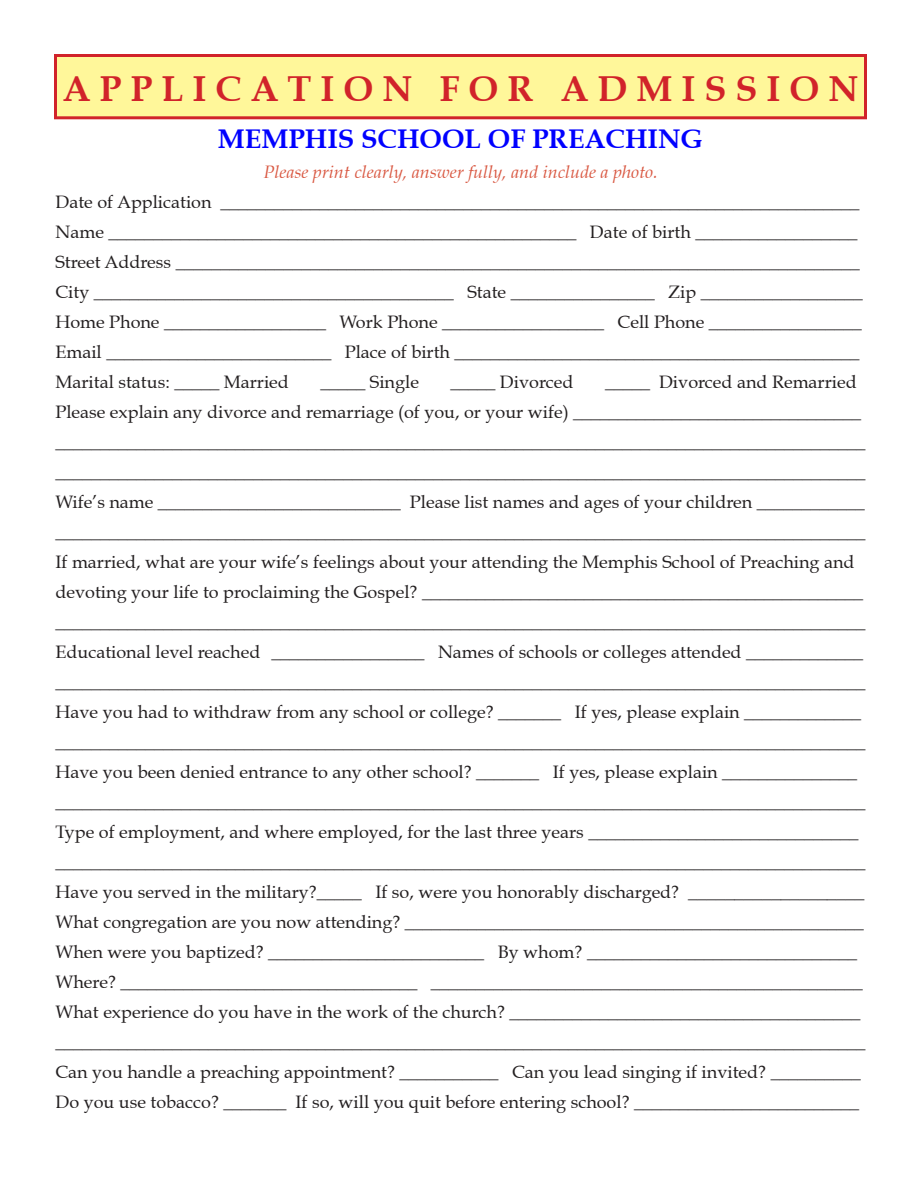
<style>
.page{position:relative;width:918px;height:1188px;background:#fff}
.page>*{position:absolute;margin:0;border:0;box-sizing:border-box;transform-origin:0 0}
.t1{font:700 36px "Book Antiqua";color:#d1232a}
.t2{font:700 27px "Book Antiqua";color:#00f}
.t3{font:18px/30px "Book Antiqua";color:#231f20}
.t4{font:italic 18px "Book Antiqua";color:#d95842}
</style>
<div class="page">
<div style="left:56px;top:56px;width:810px;height:62px;background:#fff79a"></div>
<div style="left:54px;top:54px;width:813px;height:65px;border:3px solid #d1232a"></div>
<p class="t1" style="left:63px;top:68px;width:797px">A P P L I C A T I O N F O R A D M I S S I O N</p>
<p class="t2" style="left:218px;top:123px;width:487px">MEMPHIS SCHOOL OF PREACHING</p>
<p class="t4" style="left:263px;top:161px;width:396px">Please print clearly, answer fully, and include a photo.</p>
<p class="t3" style="left:56px;top:186px;width:806px">Date of Application _______________________________________________________________________</p>
<p class="t3" style="left:56px;top:216px;width:803px">Name ____________________________________________________ Date of birth __________________</p>
<p class="t3" style="left:56px;top:246px;width:806px">Street Address ____________________________________________________________________________</p>
<p class="t3" style="left:56px;top:276px;width:809px">City ________________________________________ State ________________ Zip __________________</p>
<p class="t3" style="left:56px;top:306px;width:808px">Home Phone __________________ Work Phone __________________ Cell Phone _________________<br>Email _________________________ Place of birth _____________________________________________</p>
<p class="t3" style="left:56px;top:366px;width:235px">Marital status: _____ Married</p>
<p class="t3" style="left:320px;top:366px;width:100px">_____ Single</p>
<p class="t3" style="left:450px;top:366px;width:125px">_____ Divorced</p>
<p class="t3" style="left:605px;top:366px;width:253px">_____ Divorced and Remarried</p>
<p class="t3" style="left:56px;top:396px;width:807px">Please explain any divorce and remarriage (of you, or your wife) ________________________________</p>
<p class="t3" style="left:56px;top:426px;width:811px">__________________________________________________________________________________________</p>
<p class="t3" style="left:56px;top:456px;width:811px">__________________________________________________________________________________________</p>
<p class="t3" style="left:56px;top:486px;width:811px">Wife’s name ___________________________ Please list names and ages of your children ____________ __________________________________________________________________________________________</p>
<p class="t3" style="left:56px;top:546px;width:801px">If married, what are your wife’s feelings about your attending the Memphis School of Preaching and</p>
<p class="t3" style="left:56px;top:576px;width:809px">devoting your life to proclaiming the Gospel? _________________________________________________</p>
<p class="t3" style="left:56px;top:606px;width:811px">__________________________________________________________________________________________</p>
<p class="t3" style="left:56px;top:636px;width:811px">Educational level reached _________________ Names of schools or colleges attended _____________ __________________________________________________________________________________________</p>
<p class="t3" style="left:56px;top:696px;width:807px">Have you had to withdraw from any school or college? _______ If yes, please explain _____________</p>
<p class="t3" style="left:56px;top:726px;width:811px">__________________________________________________________________________________________</p>
<p class="t3" style="left:56px;top:756px;width:811px">Have you been denied entrance to any other school? _______ If yes, please explain _______________ __________________________________________________________________________________________</p>
<p class="t3" style="left:56px;top:816px;width:804px">Type of employment, and where employed, for the last three years ______________________________</p>
<p class="t3" style="left:56px;top:846px;width:811px">__________________________________________________________________________________________</p>
<p class="t3" style="left:56px;top:876px;width:810px">Have you served in the military?_____ If so, were you honorably discharged? ___________________</p>
<p class="t3" style="left:56px;top:906px;width:810px">What congregation are you now attending? ___________________________________________________</p>
<p class="t3" style="left:56px;top:936px;width:809px">When were you baptized? ________________________ By whom? ______________________________<br>Where? _________________________________ ________________________________________________<br>What experience do you have in the work of the church? _______________________________________</p>
<p class="t3" style="left:56px;top:1026px;width:811px">__________________________________________________________________________________________</p>
<p class="t3" style="left:56px;top:1056px;width:807px">Can you handle a preaching appointment? ___________ Can you lead singing if invited? __________</p>
<p class="t3" style="left:56px;top:1086px;width:805px">Do you use tobacco? _______ If so, will you quit before entering school? _________________________</p>
</div>
